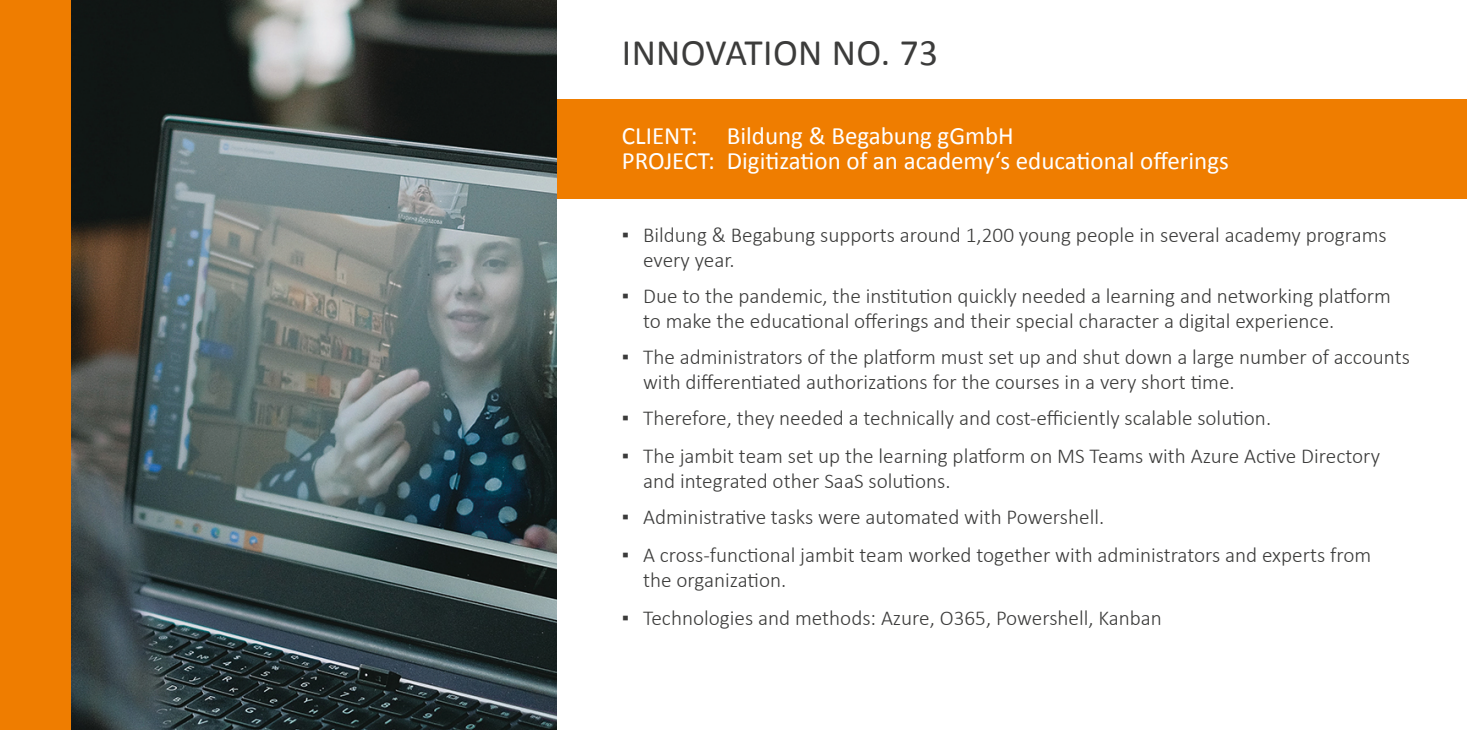
<style>
.page{position:relative;width:1467px;height:730px;background:#fff}
.page>*{position:absolute;margin:0;border:0;box-sizing:border-box;transform-origin:0 0}
.t1{font:37.5px "Calibri";letter-spacing:.01em;color:#3c3c3b}
.t2{font:25px/25.5px "Calibri";color:#fff}
.t3{font:300 21.25px/25.5px "Calibri";color:#3c3c3b}
.s1{font-family:"Times New Roman";font-weight:400}
</style>
<div class="page">
<div style="left:556px;top:99px;width:911px;height:99px;background:#ef7d00"></div>
<img style="left:71px;top:0;width:485px;height:730px">
<div style="left:0;top:0;width:71px;height:730px;background:#ef7d00"></div>
<h1 class="t1" style="left:622px;top:29px;width:318px">INNOVATION NO. 73</h1>
<p class="t2" style="left:622px;top:123px;width:609px">CLIENT: Bildung &amp; Begabung gGmbH<br>PROJECT: Digitization of an academy‘s educational offerings</p>
<p class="t3" style="left:643px;top:221px;width:745px;text-indent:-21px"><span class="s1">▪</span> Bildung &amp; Begabung supports around 1,200 young people in several academy programs every year.</p>
<p class="t3" style="left:643px;top:282px;width:749px;text-indent:-21px"><span class="s1">▪</span> Due to the pandemic, the institution quickly needed a learning and networking platform to make the educational offerings and their special character a digital experience.</p>
<p class="t3" style="left:643px;top:343px;width:768px;text-indent:-21px"><span class="s1">▪</span> The administrators of the platform must set up and shut down a large number of accounts with differentiated authorizations for the courses in a very short time.</p>
<p class="t3" style="left:622px;top:404px;width:651px"><span class="s1">▪</span> Therefore, they needed a technically and cost-efficiently scalable solution.</p>
<p class="t3" style="left:643px;top:442px;width:738px;text-indent:-21px"><span class="s1">▪</span> The jambit team set up the learning platform on MS Teams with Azure Active Directory and integrated other SaaS solutions.</p>
<p class="t3" style="left:622px;top:503px;width:484px"><span class="s1">▪</span> Administrative tasks were automated with Powershell.</p>
<p class="t3" style="left:643px;top:541px;width:730px;text-indent:-21px"><span class="s1">▪</span> A cross-functional jambit team worked together with administrators and experts from the organization.</p>
<p class="t3" style="left:622px;top:604px;width:542px"><span class="s1">▪</span> Technologies and methods: Azure, O365, Powershell, Kanban</p>
</div>
